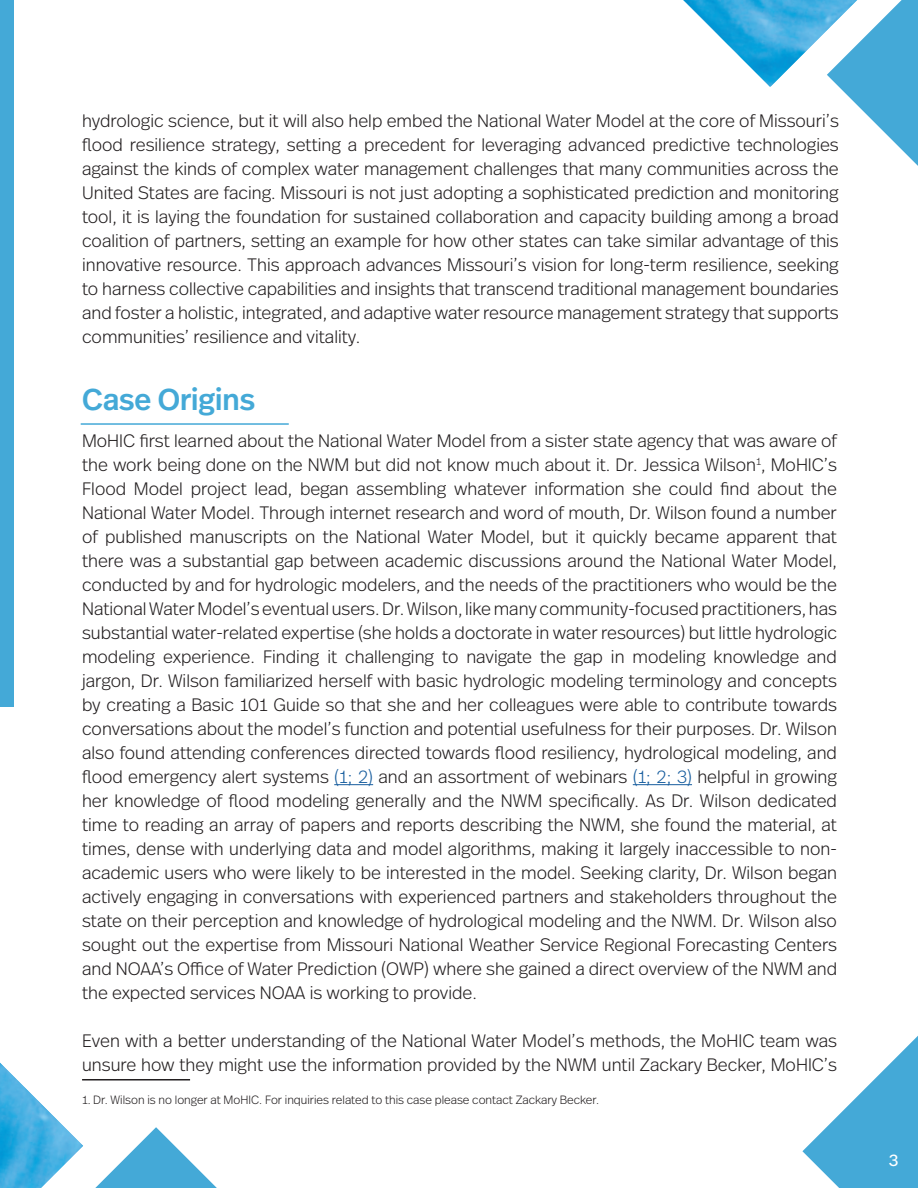
<style>
.page{position:relative;width:918px;height:1188px;background:#fff}
.page>*{position:absolute;margin:0;border:0;box-sizing:border-box;transform-origin:0 0}
.t1{font:500 30px "Real Head Pro";color:#44a9d7}
.段落样式1{font:300 18px/24px "Real Head Pro";color:#231f20;text-align:justify}
.t2{font:16.5px "Real Head Pro";color:#fff}
.段落样式1-2{font:300 12px "Real Head Pro";color:#231f20}
.s1{color:#175d9e}
.s2{font-family:"Adobe Song Std"}
</style>
<div class="page">
<svg style="left:839px;top:0;width:79px;height:166px"></svg>
<svg style="left:802px;top:1036px;width:116px;height:152px"></svg>
<svg style="left:95px;top:1127px;width:122px;height:61px"></svg>
<img style="left:0;top:1063px;width:83px;height:125px">
<div style="left:0;top:0;width:14px;height:706px;background:#44a9d7"></div>
<img style="left:684px;top:0;width:173px;height:87px">
<hr style="left:334px;top:784px;width:39px;height:1px;background:#175d9e">
<hr style="left:633px;top:784px;width:59px;height:1px;background:#175d9e">
<hr style="left:82px;top:1079px;width:108px;height:2px;background:#231f20">
<hr style="left:81px;top:423px;width:208px;height:2px;background:#44a9d7">
<p class="段落样式1" style="left:82px;top:108px;width:758px">hydrologic science, but it will also help embed the National Water Model at the core of Missouri’s flood resilience strategy, setting a precedent for leveraging advanced predictive technologies against the kinds of complex water management challenges that many communities across the United States are facing. Missouri is not just adopting a sophisticated prediction and monitoring tool, it is laying the foundation for sustained collaboration and capacity building among a broad coalition of partners, setting an example for how other states can take similar advantage of this innovative resource. This approach advances Missouri’s vision for long-term resilience, seeking to harness collective capabilities and insights that transcend traditional management boundaries and foster a holistic, integrated, and adaptive water resource management strategy that supports communities’ resilience and vitality.</p>
<p class="t1" style="left:82px;top:378px;width:174px">Case Origins</p>
<p class="段落样式1" style="left:82px;top:428px;width:757px">MoHIC first learned about the National Water Model from a sister state agency that was aware of the work being done on the NWM but did not know much about it. Dr. Jessica Wilson<sup>1</sup>, MoHIC’s Flood Model project lead, began assembling whatever information she could find about the National Water Model. Through internet research and word of mouth, Dr. Wilson found a number of published manuscripts on the National Water Model, but it quickly became apparent that there was a substantial gap between academic discussions around the National Water Model, conducted by and for hydrologic modelers, and the needs of the practitioners who would be the National Water Model’s eventual users. Dr. Wilson, like many community-focused practitioners, has substantial water-related expertise (she holds a doctorate in water resources) but little hydrologic modeling experience. Finding it challenging to navigate the gap in modeling knowledge and jargon, Dr. Wilson familiarized herself with basic hydrologic modeling terminology and concepts by creating a Basic 101 Guide so that she and her colleagues were able to contribute towards conversations about the model’s function and potential usefulness for their purposes. Dr. Wilson also found attending conferences directed towards flood resiliency, hydrological modeling, and flood emergency alert systems <span class="s1">(1; 2)</span> and an assortment of webinars <span class="s1">(1; 2; 3)</span> helpful in growing her knowledge of flood modeling generally and the NWM specifically. As Dr. Wilson dedicated time to reading an array of papers and reports describing the NWM, she found the material, at times, dense with underlying data and model algorithms, making it largely inaccessible to non&shy;academic users who were likely to be interested in the model. Seeking clarity, Dr. Wilson began actively engaging in conversations with experienced partners and stakeholders throughout the state on their perception and knowledge of hydrological modeling and the NWM. Dr. Wilson also sought out the expertise from Missouri National Weather Service Regional Forecasting Centers and NOAA’s Office of Water Prediction (OWP) where she gained a direct overview of the NWM and the expected services NOAA is working to provide.</p>
<p class="段落样式1" style="left:82px;top:1028px;width:756px">Even with a better understanding of the National Water Model’s methods, the MoHIC team was unsure how they might use the information provided by the NWM until Zackary Becker, MoHIC’s</p>
<p class="段落样式1-2" style="left:82px;top:1091px;width:519px">1<span class="s2">.</span> Dr. Wilson is no longer at MoHIC. For inquiries related to this case please contact Zackary Becker.</p>
<p class="t2" style="left:889px;top:1149px;width:11px">3</p>
</div>
